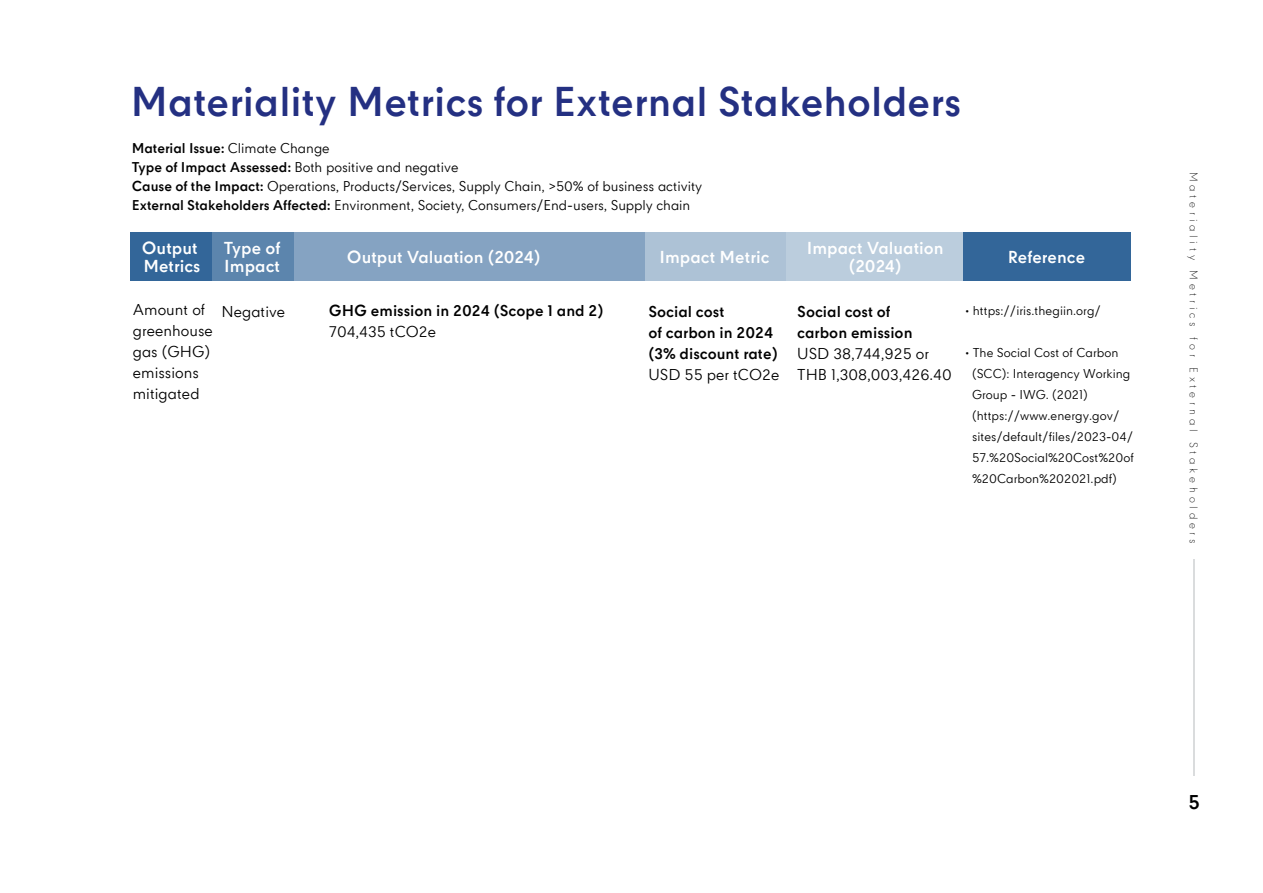
<style>
.page{position:relative;width:1263px;height:893px;background:#fff}
.page>*{position:absolute;margin:0;border:0;box-sizing:border-box;transform-origin:0 0}
.t1{font:700 39.75px "CPN";color:#243082}
.t2{font:700 19.5px "CPN";color:#000101}
.t3{font:700 16.5px/18px "CPN";color:#fff}
.t4{font:15px/21px "CPN";color:#000}
.t5{font:700 15px/21px "CPN";color:#000}
.t6{font:13.5px/19.2px "CPN";letter-spacing:-.005em;color:#000}
.t7{font:12.3px/21px "CPN";color:#000}
.t8{font:300 10.5px "CPN";letter-spacing:.36em;color:#000101}
.s1{font-weight:700}
.s2{font-size:13.65px}
</style>
<div class="page">
<div style="left:131px;top:232px;width:81px;height:49px;background:#369"></div>
<div style="left:212px;top:232px;width:82px;height:49px;background:#5c85ad"></div>
<div style="left:786px;top:232px;width:177px;height:49px;background:#bbcddd"></div>
<div style="left:645px;top:232px;width:141px;height:49px;background:#adc2d6"></div>
<div style="left:294px;top:232px;width:351px;height:49px;background:#85a3c2"></div>
<div style="left:963px;top:232px;width:167px;height:49px;background:#369"></div>
<hr style="left:1193px;top:560px;width:2px;height:216px;background:#dadcdd">
<h1 class="t1" style="left:131px;top:79px;width:832px">Materiality Metrics for External Stakeholders</h1>
<p class="t6" style="left:132px;top:140px;width:572px"><span class="s1">Material Issue:</span> Climate Change<br><span class="s1">Type of Impact Assessed:</span> Both positive and negative<br><span class="s1">Cause of the Impact:</span> Operations, Products/Services, Supply Chain, &gt;50% of business activity <span class="s1">External Stakeholders Affected:</span> Environment, Society, Consumers/End-users, Supply chain</p>
<p class="t3" style="left:142px;top:239px;width:60px">Output<br>Metrics</p>
<p class="t3" style="left:224px;top:239px;width:58px">Type of<br>Impact</p>
<p class="t4" style="left:221px;top:302px;width:65px">Negative</p>
<p class="t7" style="left:965px;top:302px;width:137px"><span class="s2">•</span> https://iris.thegiin.org/</p>
<p class="t7" style="left:972px;top:344px;width:163px;text-indent:-7px"><span class="s2">•</span> The Social Cost of Carbon (SCC): Interagency Working<br>Group - IWG. (2021) (https://www.energy.gov/ sites/default/files/2023-04/<br>57.%20Social%20Cost%20of %20Carbon%202021.pdf)</p>
<p class="t3" style="left:807px;top:239px;width:138px;text-align:center">Impact Valuation (2024)</p>
<p class="t3" style="left:347px;top:248px;width:195px">Output Valuation (2024)</p>
<p class="t3" style="left:659px;top:248px;width:111px">Impact Metric</p>
<p class="t3" style="left:1008px;top:248px;width:79px">Reference</p>
<p class="t5" style="left:329px;top:300px;width:276px">GHG emission in 2024 (Scope 1 and 2)</p>
<p class="t4" style="left:329px;top:323px;width:109px">704,435 tCO2e</p>
<p class="t4" style="left:133px;top:301px;width:82px">Amount of greenhouse gas (GHG) emissions mitigated</p>
<p class="t5" style="left:648px;top:301px;width:131px">Social cost<br>of carbon in 2024 (3% discount rate)</p>
<p class="t4" style="left:648px;top:365px;width:132px">USD 55 per tCO2e</p>
<p class="t5" style="left:797px;top:301px;width:117px">Social cost of carbon emission</p>
<p class="t4" style="left:797px;top:344px;width:156px">USD 38,744,925 or<br>THB 1,308,003,426.40</p>
<p class="t8" style="left:1201px;top:172px;width:373px;rotate:90deg">Materiality Metrics for External Stakeholders</p>
<h2 class="t2" style="left:1188px;top:791px;width:13px">5</h2>
</div>
